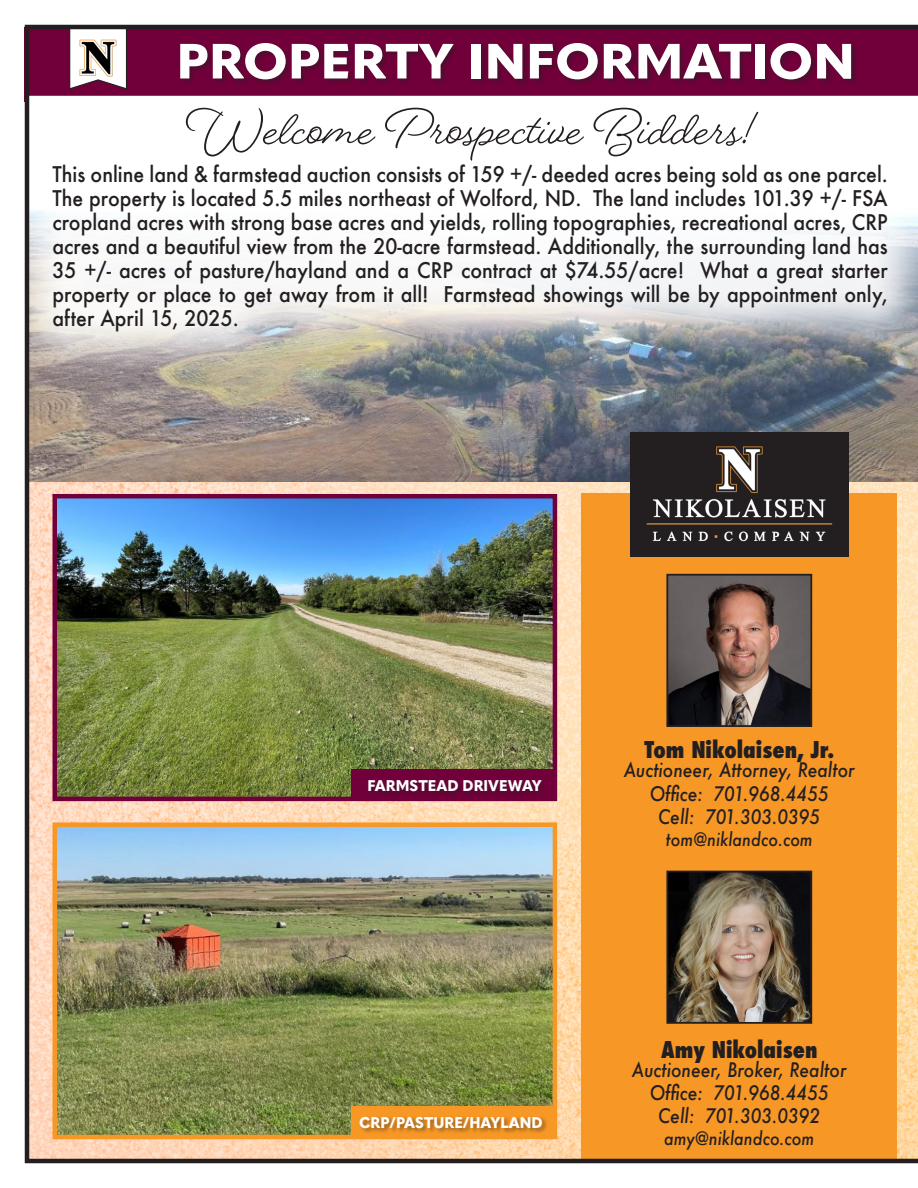
<style>
.page{position:relative;width:918px;height:1188px;background:#fff}
.page>*{position:absolute;margin:0;border:0;box-sizing:border-box;transform-origin:0 0}
.t1{font:700 54px "Beloved Script";color:#231f20}
.t2{font:800 48.75px "Quasimoda";color:#fff;scale:1.08 1}
.t3{font:800 condensed 22.5px "Futura";color:#231f20}
.t4{font:500 21px/24px "Futura";color:#231f20;text-align:justify;scale:.93 1}
.t5{font:italic 500 19.5px "Futura";color:#231f20;scale:.89 1}
.t6{font:italic 500 18px "Futura";color:#231f20;scale:.89 1}
.t7{font:800 15.3px "Quasimoda";color:#fff}
</style>
<div class="page">
<img style="left:25px;top:25px;width:893px;height:1138px">
<p class="t2" style="left:177px;top:23px;width:630px">PROPERTY INFORMATION</p>
<p class="t1" style="left:186px;top:93px;width:574px">Welcome Prospective Bidders!</p>
<p class="t4" style="left:52px;top:162px;width:900px">This online land &amp; farmstead auction consists of 159 +/- deeded acres being sold as one parcel.<br>The property is located 5.5 miles northeast of Wolford, ND. The land includes 101.39 +/- FSA cropland acres with strong base acres and yields, rolling topographies, recreational acres, CRP acres and a beautiful view from the 20-acre farmstead. Additionally, the surrounding land has 35 +/- acres of pasture/hayland and a CRP contract at $74.55/acre! What a great starter property or place to get away from it all! Farmstead showings will be by appointment only, after April 15, 2025.</p>
<p class="t7" style="left:368px;top:774px;width:176px">FARMSTEAD DRIVEWAY</p>
<p class="t7" style="left:359px;top:1110px;width:185px">CRP/PASTURE/HAYLAND</p>
<p class="t3" style="left:644px;top:735px;width:191px">Tom Nikolaisen, Jr.</p>
<p class="t5" style="left:624px;top:757px;width:261px">Auctioneer, Attorney, Realtor</p>
<p class="t5" style="left:650px;top:780px;width:203px">Office: 701.968.4455</p>
<p class="t5" style="left:658px;top:804px;width:184px">Cell: 701.303.0395</p>
<p class="t6" style="left:666px;top:827px;width:166px">tom@niklandco.com</p>
<p class="t3" style="left:661px;top:1034px;width:158px">Amy Nikolaisen</p>
<p class="t5" style="left:632px;top:1056px;width:243px">Auctioneer, Broker, Realtor</p>
<p class="t5" style="left:650px;top:1079px;width:203px">Office: 701.968.4455</p>
<p class="t5" style="left:658px;top:1103px;width:184px">Cell: 701.303.0392</p>
<p class="t6" style="left:664px;top:1126px;width:170px">amy@niklandco.com</p>
</div>
